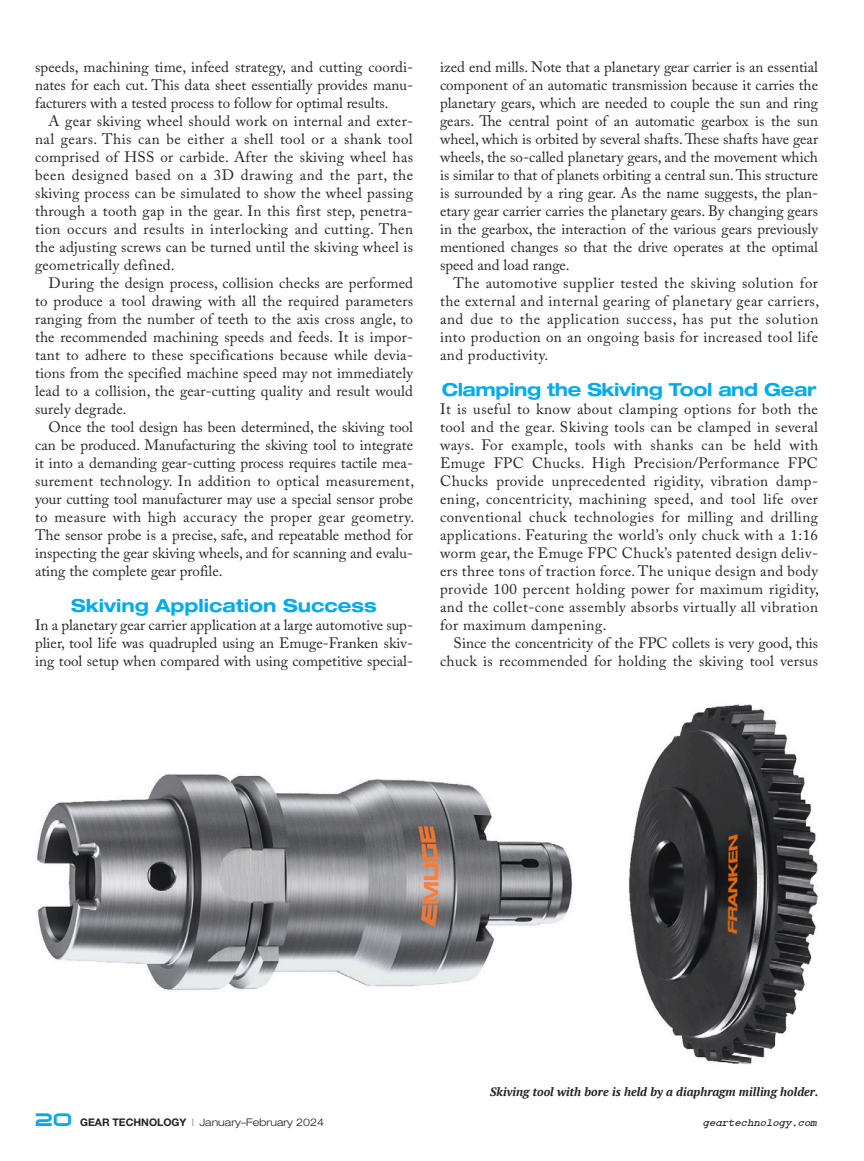
<style>
.page{position:relative;width:864px;height:1161px;background:#fff}
.page>*{position:absolute;margin:0;border:0;box-sizing:border-box;transform-origin:0 0}
._2024_Feature_Body_Header{font:700 expanded 18px "Helvetica Neue";letter-spacing:-.02em;color:#00abeb}
._2024_Feature_Body_Header-2{font:700 expanded 18px "Helvetica Neue";color:#00abeb}
._2024_Body_Text{font:15px/18px "Adobe Caslon Pro";letter-spacing:.01em;color:#242424;text-align:justify}
._2024_Body_Text_after_Header{font:15px/18px "Adobe Caslon Pro";color:#242424;text-align:justify}
._2024_Image_Caption{font:italic 700 12px "PT Serif";color:#242424}
.t1{font:300 expanded 10.5px "Helvetica Neue";color:#242424}
.t2{font:10.5px "Combat Ready BTN Oblique";color:#242424}
.s1{font-family:"Air Flow BTN Hv";font-weight:400;font-stretch:normal;font-size:18px;color:#00abeb}
.s2{font-weight:700;font-stretch:normal}
.s3{font-weight:100;font-stretch:condensed}
</style>
<div class="page">
<img style="left:37px;top:704px;width:781px;height:360px">
<p class="_2024_Body_Text" style="left:35px;top:58px;width:380px">speeds, machining time, infeed strategy, and cutting coordi&shy;nates for each cut. This data sheet essentially provides manu&shy;facturers with a tested process to follow for optimal results.</p>
<p class="_2024_Body_Text" style="left:35px;top:112px;width:380px;text-indent:14px">A gear skiving wheel should work on internal and exter&shy;nal gears. This can be either a shell tool or a shank tool comprised of HSS or carbide. After the skiving wheel has been designed based on a 3D drawing and the part, the skiving process can be simulated to show the wheel passing through a tooth gap in the gear. In this first step, penetra&shy;tion occurs and results in interlocking and cutting. Then the adjusting screws can be turned until the skiving wheel is geometrically defined.</p>
<p class="_2024_Body_Text" style="left:35px;top:274px;width:380px;text-indent:14px">During the design process, collision checks are performed to produce a tool drawing with all the required parameters ranging from the number of teeth to the axis cross angle, to the recommended machining speeds and feeds. It is impor&shy;tant to adhere to these specifications because while devia&shy;tions from the specified machine speed may not immediately lead to a collision, the gear-cutting quality and result would surely degrade.</p>
<p class="_2024_Body_Text" style="left:35px;top:418px;width:381px;text-indent:14px">Once the tool design has been determined, the skiving tool can be produced. Manufacturing the skiving tool to integrate it into a demanding gear-cutting process requires tactile mea&shy;surement technology. In addition to optical measurement, your cutting tool manufacturer may use a special sensor probe to measure with high accuracy the proper gear geometry.<br>The sensor probe is a precise, safe, and repeatable method for inspecting the gear skiving wheels, and for scanning and evalu&shy;ating the complete gear profile.</p>
<p class="_2024_Feature_Body_Header-2" style="left:71px;top:594px;width:307px">Skiving Application Success</p>
<p class="_2024_Body_Text_after_Header" style="left:35px;top:616px;width:380px">In a planetary gear carrier application at a large automotive sup&shy;plier, tool life was quadrupled using an Emuge-Franken skiv&shy;ing tool setup when compared with using competitive special-</p>
<p class="_2024_Body_Text_after_Header" style="left:440px;top:58px;width:380px">ized end mills. Note that a planetary gear carrier is an essential component of an automatic transmission because it carries the planetary gears, which are needed to couple the sun and ring gears. The central point of an automatic gearbox is the sun wheel, which is orbited by several shafts. These shafts have gear wheels, the so-called planetary gears, and the movement which is similar to that of planets orbiting a central sun. This structure is surrounded by a ring gear. As the name suggests, the plan&shy;etary gear carrier carries the planetary gears. By changing gears in the gearbox, the interaction of the various gears previously mentioned changes so that the drive operates at the optimal speed and load range.</p>
<p class="_2024_Body_Text" style="left:440px;top:274px;width:381px;text-indent:14px">The automotive supplier tested the skiving solution for the external and internal gearing of planetary gear carriers, and due to the application success, has put the solution into production on an ongoing basis for increased tool life and productivity.</p>
<p class="_2024_Feature_Body_Header" style="left:442px;top:378px;width:376px">Clamping the Skiving Tool and Gear</p>
<p class="_2024_Body_Text_after_Header" style="left:440px;top:400px;width:381px">It is useful to know about clamping options for both the tool and the gear. Skiving tools can be clamped in several ways. For example, tools with shanks can be held with Emuge FPC Chucks. High Precision/Performance FPC Chucks provide unprecedented rigidity, vibration damp&shy;ening, concentricity, machining speed, and tool life over conventional chuck technologies for milling and drilling applications. Featuring the world’s only chuck with a 1:16 worm gear, the Emuge FPC Chuck’s patented design deliv&shy;ers three tons of traction force. The unique design and body provide 100 percent holding power for maximum rigidity, and the collet-cone assembly absorbs virtually all vibration for maximum dampening.</p>
<p class="_2024_Body_Text" style="left:440px;top:634px;width:380px;text-align:right">Since the concentricity of the FPC collets is very good, this chuck is recommended for holding the skiving tool versus</p>
<p class="_2024_Image_Caption" style="left:490px;top:1084px;width:330px">Skiving tool with bore is held by a diaphragm milling holder.</p>
<p class="t1" style="left:35px;top:1116px;width:290px"><span class="s1">20</span> <span class="s2">GEAR TECHNOLOGY</span> <span class="s3">|</span> January–February 2024</p>
<p class="t2" style="left:704px;top:1117px;width:115px">geartechnology.com</p>
</div>
